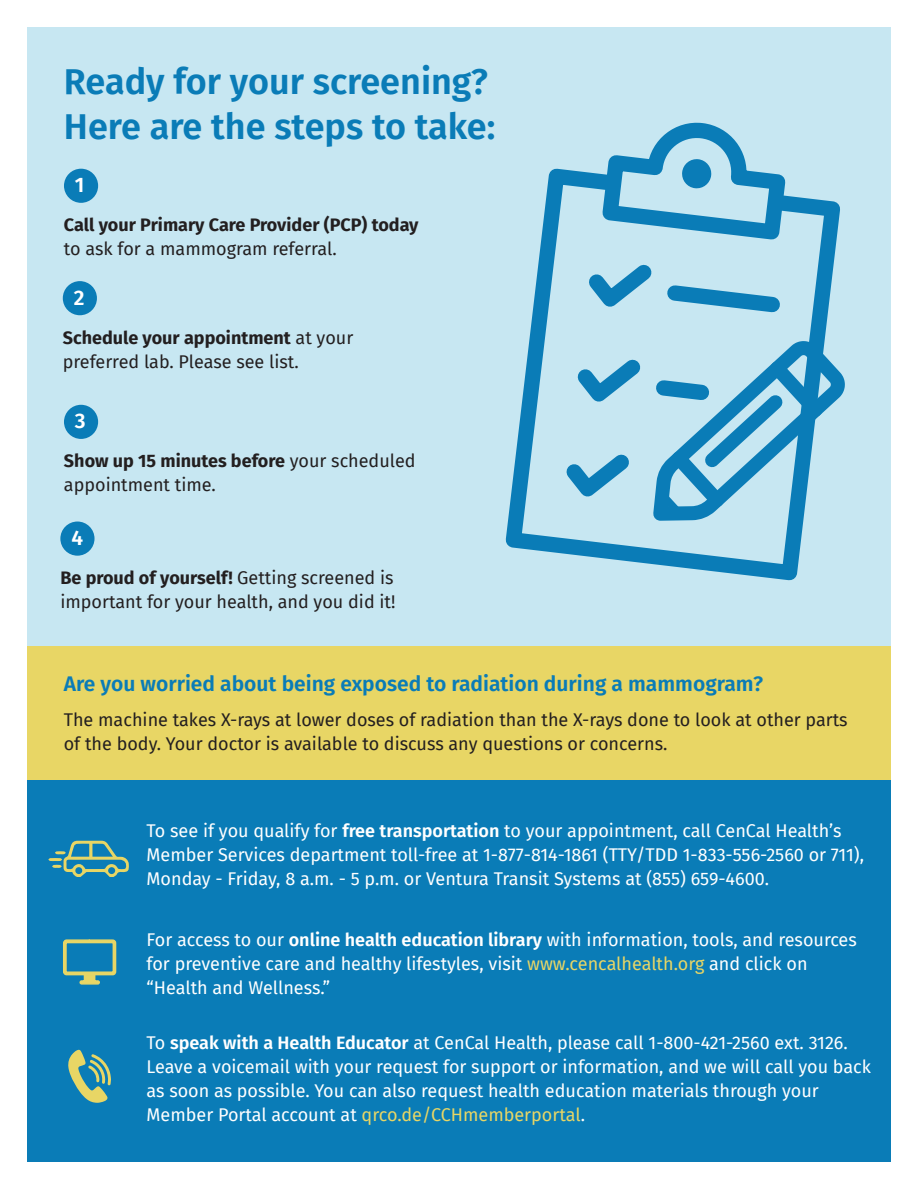
<style>
.page{position:relative;width:918px;height:1188px;background:#fff}
.page>*{position:absolute;margin:0;border:0;box-sizing:border-box;transform-origin:0 0}
.t1{font:600 36px/44.5px "Fira Sans";color:#0a7cb7}
.t2{font:600 21px "Fira Sans";color:#0a7cb7}
.t3{font:600 21px "Fira Sans";color:#fff}
.t4{font:18px/24px "Fira Sans";color:#fff}
.t5{font:18px/24px "Fira Sans";color:#231f20}
.t6{font:700 18px "Fira Sans";color:#231f20}
.s1{font-weight:700}
.s2{font-weight:600}
.s3{color:#e8d665}
</style>
<div class="page">
<div style="left:27px;top:646px;width:863px;height:140px;background:#e8d665"></div>
<div style="left:27px;top:27px;width:863px;height:619px;background:#c7e7f2"></div>
<div style="left:27px;top:780px;width:864px;height:381px;background:#0a7cb7"></div>
<svg style="left:48px;top:841px;width:81px;height:36px"></svg>
<svg style="left:63px;top:939px;width:54px;height:46px"></svg>
<svg style="left:68px;top:1050px;width:43px;height:53px"></svg>
<div style="left:64px;top:169px;width:34px;height:34px;background:#0a7cb7;border-radius:50%"></div>
<div style="left:63px;top:281px;width:34px;height:34px;background:#0a7cb7;border-radius:50%"></div>
<div style="left:64px;top:405px;width:34px;height:34px;background:#0a7cb7;border-radius:50%"></div>
<div style="left:60px;top:522px;width:35px;height:34px;background:#0a7cb7;border-radius:50%"></div>
<svg style="left:505px;top:169px;width:298px;height:412px"></svg>
<svg style="left:553px;top:122px;width:292px;height:408px"></svg>
<h1 class="t1" style="left:64px;top:57px;width:433px">Ready for your screening?<br>Here are the steps to take:</h1>
<p class="t3" style="left:75px;top:168px;width:11px">1</p>
<p class="t6" style="left:64px;top:210px;width:356px">Call your Primary Care Provider (PCP) today</p>
<p class="t5" style="left:64px;top:236px;width:274px">to ask for a mammogram referral.</p>
<p class="t3" style="left:74px;top:280px;width:12px">2</p>
<p class="t5" style="left:63px;top:325px;width:292px"><span class="s1">Schedule your appointment</span> at your preferred lab. Please see list.</p>
<p class="t3" style="left:75px;top:404px;width:12px">3</p>
<p class="t5" style="left:64px;top:448px;width:353px"><span class="s1">Show up 15 minutes before</span> your scheduled appointment time.</p>
<p class="t3" style="left:71px;top:521px;width:13px">4</p>
<p class="t5" style="left:60px;top:565px;width:337px"><span class="s1">Be proud of yourself!</span> Getting screened is important for your health, and you did it!</p>
<p class="t2" style="left:64px;top:666px;width:701px">Are you worried about being exposed to radiation during a mammogram?</p>
<p class="t5" style="left:64px;top:708px;width:785px">The machine takes X-rays at lower doses of radiation than the X-rays done to look at other parts of the body. Your doctor is available to discuss any questions or concerns.</p>
<p class="t4" style="left:147px;top:818px;width:719px">To see if you qualify for <span class="s2">free transportation</span> to your appointment, call CenCal Health’s<br>Member Services department toll-free at 1-877-814-1861 (TTY/TDD 1-833-556-2560 or 711),<br>Monday - Friday, 8 a.m. - 5 p.m. or Ventura Transit Systems at (855) 659-4600.</p>
<p class="t4" style="left:147px;top:927px;width:712px">For access to our <span class="s2">online health education library</span> with information, tools, and resources for preventive care and healthy lifestyles, visit <span class="s3">www.cencalhealth.org</span> and click on “Health and Wellness.”</p>
<p class="t4" style="left:147px;top:1030px;width:726px">To <span class="s2">speak with a Health Educator</span> at CenCal Health, please call 1-800-421-2560 ext. 3126.<br>Leave a voicemail with your request for support or information, and we will call you back as soon as possible. You can also request health education materials through your Member Portal account at <span class="s3">qrco.de/CCHmemberportal</span>.</p>
</div>
